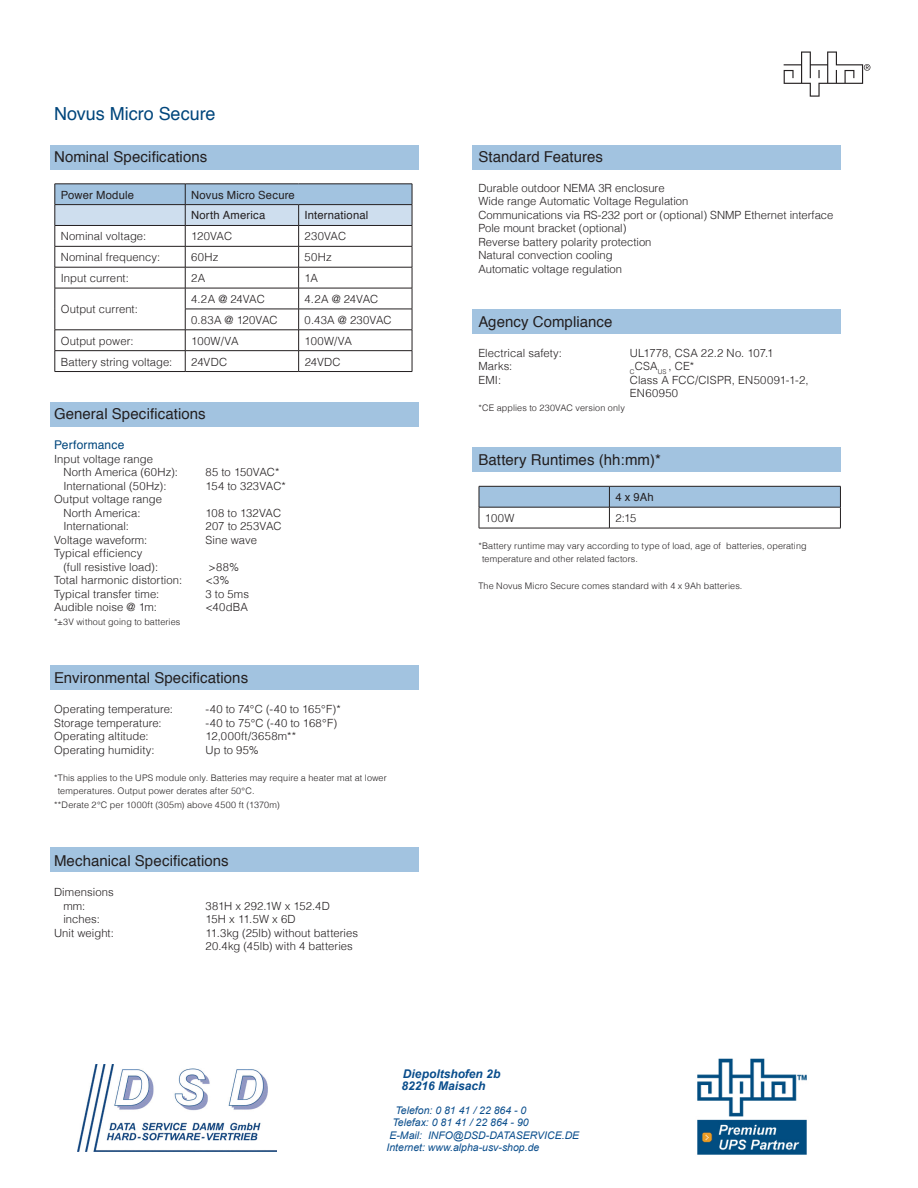
<style>
.page{position:relative;width:918px;height:1188px;background:#fff}
.page>*{position:absolute;margin:0;border:0;box-sizing:border-box;transform-origin:0 0}
.t1{font:18px "Helvetica";color:#00467c}
.t2{font:15px "Helvetica";letter-spacing:.005em;color:#231f20}
.t3{font:italic 700 12px "Arial";color:#094d8c}
.t4{font:12px "Helvetica";letter-spacing:.015em;color:#00467c}
.t5{font:300 11.25px/13.5px "Helvetica";letter-spacing:.005em;color:#231f20}
.t6{font:11.25px/20.9px "Helvetica";letter-spacing:.015em;color:#231f20}
.t7{font:300 11.25px "Helvetica";letter-spacing:.035em;color:#231f20}
.t8{font:italic 10.5px/12px "Arial";color:#094d8c}
.t9{font:300 9px/13.5px "Helvetica";letter-spacing:.015em;color:#231f20}
</style>
<div class="page">
<svg style="left:784px;top:52px;width:86px;height:45px"></svg>
<div style="left:473px;top:448px;width:368px;height:24px;background:#a2c3e0"></div>
<div style="left:50px;top:848px;width:369px;height:24px;background:#a2c3e0"></div>
<div style="left:50px;top:666px;width:369px;height:24px;background:#a2c3e0"></div>
<div style="left:50px;top:402px;width:369px;height:24px;background:#a2c3e0"></div>
<div style="left:473px;top:146px;width:368px;height:24px;background:#a2c3e0"></div>
<div style="left:50px;top:146px;width:369px;height:24px;background:#a2c3e0"></div>
<div style="left:473px;top:309px;width:368px;height:25px;background:#a2c3e0"></div>
<svg style="left:55px;top:184px;width:358px;height:187px"></svg>
<hr style="left:55px;top:371px;width:130px;height:1px;background:#231f20">
<hr style="left:185px;top:371px;width:114px;height:1px;background:#231f20">
<hr style="left:299px;top:371px;width:113px;height:1px;background:#231f20">
<svg style="left:479px;top:486px;width:362px;height:42px"></svg>
<hr style="left:479px;top:528px;width:130px;height:1px;background:#231f20">
<hr style="left:609px;top:528px;width:232px;height:1px;background:#231f20">
<img style="left:78px;top:1064px;width:198px;height:88px">
<img style="left:697px;top:1058px;width:110px;height:97px">
<h1 class="t1" style="left:54px;top:100px;width:163px">Novus Micro Secure</h1>
<h2 class="t2" style="left:54px;top:145px;width:155px">Nominal Specifications</h2>
<p class="t6" style="left:61px;top:185px;width:75px">Power Module</p>
<p class="t6" style="left:191px;top:185px;width:105px">Novus Micro Secure<br>North America</p>
<p class="t6" style="left:305px;top:205px;width:65px">International</p>
<p class="t5" style="left:61px;top:229px;width:87px">Nominal voltage:</p>
<p class="t5" style="left:191px;top:229px;width:42px">120VAC</p>
<p class="t5" style="left:305px;top:229px;width:43px">230VAC</p>
<p class="t5" style="left:61px;top:250px;width:101px">Nominal frequency:</p>
<p class="t5" style="left:191px;top:250px;width:29px">60Hz</p>
<p class="t5" style="left:305px;top:250px;width:29px">50Hz</p>
<p class="t5" style="left:61px;top:271px;width:70px">Input current:</p>
<p class="t5" style="left:191px;top:271px;width:16px">2A</p>
<p class="t5" style="left:305px;top:271px;width:15px">1A</p>
<p class="t5" style="left:61px;top:302px;width:79px">Output current:</p>
<p class="t5" style="left:191px;top:291px;width:75px">4.2A @ 24VAC</p>
<p class="t5" style="left:305px;top:291px;width:75px">4.2A @ 24VAC</p>
<p class="t5" style="left:191px;top:312px;width:88px">0.83A @ 120VAC</p>
<p class="t5" style="left:305px;top:312px;width:89px">0.43A @ 230VAC</p>
<p class="t5" style="left:61px;top:333px;width:74px">Output power:</p>
<p class="t5" style="left:191px;top:333px;width:49px">100W/VA</p>
<p class="t5" style="left:305px;top:333px;width:49px">100W/VA</p>
<p class="t5" style="left:61px;top:354px;width:113px">Battery string voltage:</p>
<p class="t5" style="left:191px;top:354px;width:38px">24VDC</p>
<p class="t5" style="left:305px;top:354px;width:38px">24VDC</p>
<h2 class="t2" style="left:54px;top:402px;width:153px">General Specifications</h2>
<p class="t4" style="left:54px;top:436px;width:72px">Performance</p>
<p class="t5" style="left:63px;top:451px;width:116px;text-indent:-9px">Input voltage range<br>North America (60Hz):</p>
<p class="t5" style="left:206px;top:465px;width:76px">85 to 150VAC*</p>
<p class="t5" style="left:63px;top:478px;width:105px">International (50Hz):</p>
<p class="t5" style="left:206px;top:478px;width:82px">154 to 323VAC*</p>
<p class="t5" style="left:63px;top:492px;width:100px;text-indent:-9px">Output voltage range<br>North America:</p>
<p class="t5" style="left:206px;top:505px;width:77px">108 to 132VAC</p>
<p class="t5" style="left:63px;top:519px;width:67px">International:</p>
<p class="t5" style="left:206px;top:519px;width:78px">207 to 253VAC</p>
<p class="t5" style="left:54px;top:532px;width:95px">Voltage waveform:</p>
<p class="t5" style="left:206px;top:532px;width:53px">Sine wave</p>
<p class="t5" style="left:63px;top:546px;width:96px;text-indent:-9px">Typical efficiency (full resistive load):</p>
<p class="t5" style="left:209px;top:559px;width:32px">&gt;88%</p>
<p class="t5" style="left:54px;top:573px;width:130px">Total harmonic distortion:</p>
<p class="t5" style="left:206px;top:573px;width:25px">&lt;3%</p>
<p class="t5" style="left:54px;top:586px;width:107px">Typical transfer time:</p>
<p class="t5" style="left:206px;top:586px;width:45px">3 to 5ms</p>
<p class="t5" style="left:54px;top:600px;width:105px">Audible noise @ 1m:</p>
<p class="t5" style="left:206px;top:600px;width:44px">&lt;40dBA</p>
<p class="t9" style="left:54px;top:614px;width:128px">*±3V without going to batteries</p>
<h2 class="t2" style="left:54px;top:666px;width:196px">Environmental Specifications</h2>
<p class="t5" style="left:54px;top:702px;width:120px">Operating temperature:</p>
<p class="t5" style="left:206px;top:702px;width:137px">-40 to 74°C (-40 to 165°F)*</p>
<p class="t5" style="left:54px;top:715px;width:109px">Storage temperature:</p>
<p class="t5" style="left:206px;top:715px;width:133px">-40 to 75°C (-40 to 168°F)</p>
<p class="t5" style="left:54px;top:729px;width:96px">Operating altitude:</p>
<p class="t7" style="left:206px;top:727px;width:92px">12,000ft/3658m**</p>
<p class="t5" style="left:54px;top:742px;width:102px">Operating humidity:</p>
<p class="t5" style="left:206px;top:742px;width:55px">Up to 95%</p>
<p class="t9" style="left:54px;top:770px;width:334px">*This applies to the UPS module only. Batteries may require a heater mat at lower</p>
<p class="t9" style="left:58px;top:784px;width:198px">temperatures. Output power derates after 50°C.</p>
<p class="t9" style="left:54px;top:797px;width:227px">**Derate 2°C per 1000ft (305m) above 4500 ft (1370m)</p>
<h2 class="t2" style="left:54px;top:849px;width:176px">Mechanical Specifications</h2>
<p class="t5" style="left:63px;top:885px;width:52px;text-indent:-9px">Dimensions mm:</p>
<p class="t5" style="left:206px;top:898px;width:126px">381H x 292.1W x 152.4D</p>
<p class="t5" style="left:63px;top:912px;width:38px">inches:</p>
<p class="t5" style="left:206px;top:912px;width:92px">15H x 11.5W x 6D</p>
<p class="t5" style="left:54px;top:925px;width:61px">Unit weight:</p>
<p class="t5" style="left:206px;top:925px;width:154px">11.3kg (25lb) without batteries<br>20.4kg (45lb) with 4 batteries</p>
<h2 class="t2" style="left:478px;top:145px;width:126px">Standard Features</h2>
<p class="t5" style="left:478px;top:180px;width:357px">Durable outdoor NEMA 3R enclosure<br>Wide range Automatic Voltage Regulation<br>Communications via RS-232 port or (optional) SNMP Ethernet interface Pole mount bracket (optional)<br>Reverse battery polarity protection<br>Natural convection cooling<br>Automatic voltage regulation</p>
<h2 class="t2" style="left:478px;top:310px;width:136px">Agency Compliance</h2>
<p class="t5" style="left:478px;top:345px;width:85px">Electrical safety:</p>
<p class="t5" style="left:630px;top:345px;width:145px">UL1778, CSA 22.2 No. 107.1</p>
<p class="t5" style="left:478px;top:359px;width:36px">Marks:</p>
<p class="t5" style="left:630px;top:359px;width:66px"><sub>C</sub>CSA<sub>US</sub> , CE*</p>
<p class="t5" style="left:478px;top:372px;width:24px">EMI:</p>
<p class="t5" style="left:630px;top:372px;width:180px">Class A FCC/CISPR, EN50091-1-2,<br>EN60950</p>
<p class="t9" style="left:478px;top:400px;width:148px">*CE applies to 230VAC version only</p>
<h2 class="t2" style="left:478px;top:448px;width:184px">Battery Runtimes (hh:mm)*</h2>
<p class="t6" style="left:615px;top:487px;width:40px">4 x 9Ah</p>
<p class="t5" style="left:485px;top:511px;width:31px">100W</p>
<p class="t5" style="left:615px;top:511px;width:23px">2:15</p>
<p class="t9" style="left:482px;top:538px;width:326px;text-indent:-4px">*Battery runtime may vary according to type of load, age of batteries, operating temperature and other related factors.</p>
<p class="t9" style="left:478px;top:579px;width:266px">The Novus Micro Secure comes standard with 4 x 9Ah batteries.</p>
<p class="t3" style="left:403px;top:1066px;width:99px">Diepoltshofen 2b</p>
<p class="t3" style="left:401px;top:1078px;width:86px">82216 Maisach</p>
<p class="t8" style="left:395px;top:1104px;width:132px">Telefon: 0 81 41 / 22 864 - 0</p>
<p class="t8" style="left:392px;top:1116px;width:138px">Telefax: 0 81 41 / 22 864 - 90</p>
<p class="t8" style="left:386px;top:1129px;width:194px">E-Mail: INFO@DSD-DATASERVICE.DE<br>Internet: www.alpha-usv-shop.de</p>
</div>
